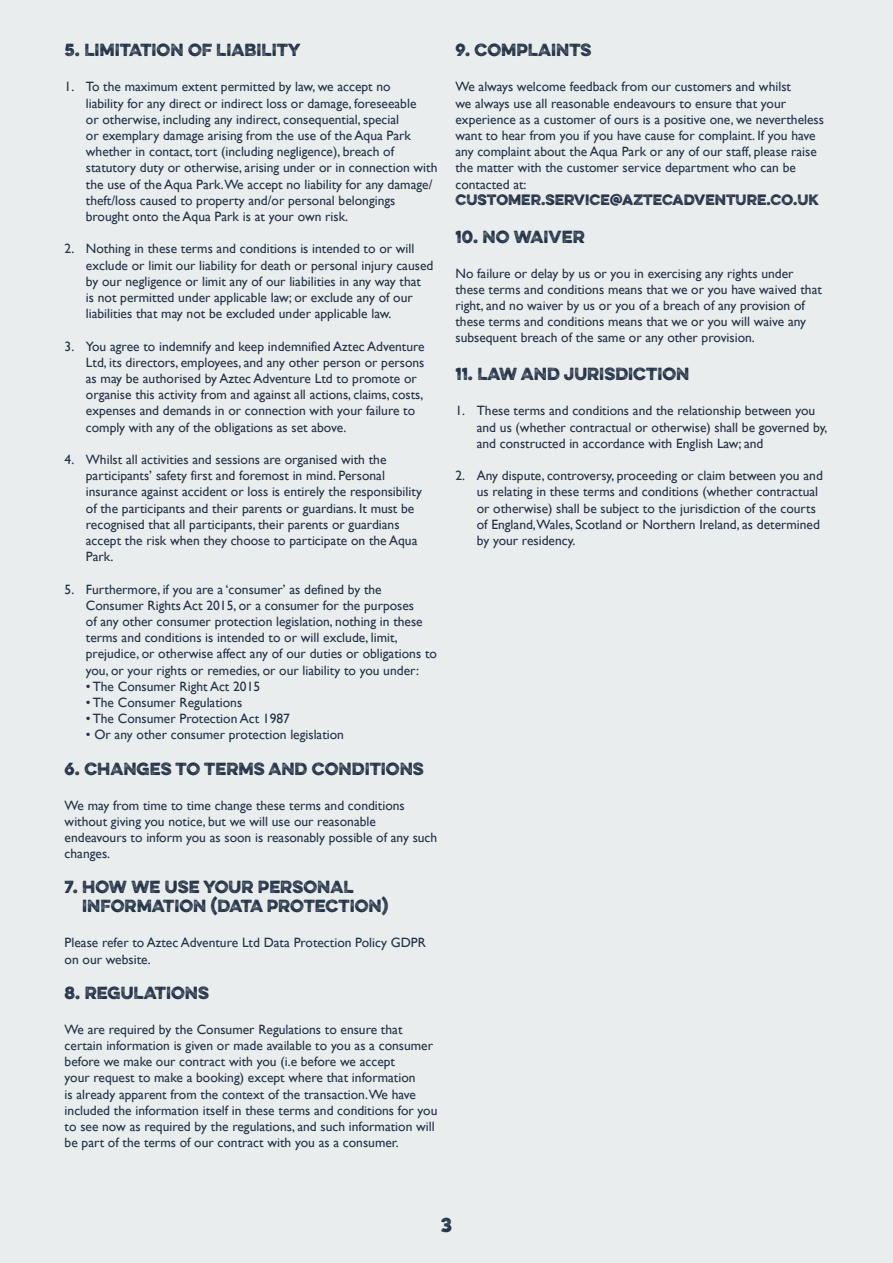
<style>
.page{position:relative;width:893px;height:1263px;background:#e9edee}
.page>*{position:absolute;margin:0;border:0;box-sizing:border-box;transform-origin:0 0}
.t1{font:18px "Eveleth";color:#243246}
.t2{font:15.75px/18.9px "Eveleth";color:#243246}
.t3{font:13.5px/16.2px "Gill Sans";color:#243246}
.t4{font:13.5px "Eveleth";color:#243246}
</style>
<div class="page">
<p class="t2" style="left:65px;top:40px;width:238px">5. LIMITATION OF LIABILITY</p>
<p class="t3" style="left:86px;top:79px;width:353px;text-indent:-21px">1. To the maximum extent permitted by law, we accept no<br>liability for any direct or indirect loss or damage, foreseeable<br>or otherwise, including any indirect, consequential, special<br>or exemplary damage arising from the use of the Aqua Park whether in contact, tort (including negligence), breach of statutory duty or otherwise, arising under or in connection with the use of the Aqua Park.We accept no liability for any damage/ theft/loss caused to property and/or personal belongings brought onto the Aqua Park is at your own risk.</p>
<p class="t3" style="left:86px;top:241px;width:349px;text-indent:-21px">2. Nothing in these terms and conditions is intended to or will exclude or limit our liability for death or personal injury caused by our negligence or limit any of our liabilities in any way that<br>is not permitted under applicable law; or exclude any of our liabilities that may not be excluded under applicable law.</p>
<p class="t3" style="left:86px;top:338px;width:340px;text-indent:-21px">3. You agree to indemnify and keep indemnified Aztec Adventure Ltd, its directors, employees, and any other person or persons as may be authorised by Aztec Adventure Ltd to promote or organise this activity from and against all actions, claims, costs, expenses and demands in or connection with your failure to comply with any of the obligations as set above.</p>
<p class="t3" style="left:86px;top:451px;width:338px;text-indent:-21px">4. Whilst all activities and sessions are organised with the participants’ safety first and foremost in mind. Personal insurance against accident or loss is entirely the responsibility of the participants and their parents or guardians. It must be recognised that all participants, their parents or guardians accept the risk when they choose to participate on the Aqua Park.</p>
<p class="t3" style="left:86px;top:581px;width:353px;text-indent:-21px">5. Furthermore, if you are a ‘consumer’ as defined by the Consumer Rights Act 2015, or a consumer for the purposes<br>of any other consumer protection legislation, nothing in these terms and conditions is intended to or will exclude, limit, prejudice, or otherwise affect any of our duties or obligations to you, or your rights or remedies, or our liability to you under:</p>
<p class="t3" style="left:86px;top:678px;width:176px">• The Consumer Right Act 2015</p>
<p class="t3" style="left:86px;top:694px;width:158px">• The Consumer Regulations</p>
<p class="t3" style="left:86px;top:710px;width:206px">• The Consumer Protection Act 1987</p>
<p class="t3" style="left:86px;top:727px;width:260px">• Or any other consumer protection legislation</p>
<p class="t2" style="left:65px;top:758px;width:361px">6. CHANGES TO TERMS AND CONDITIONS</p>
<p class="t3" style="left:65px;top:797px;width:374px">We may from time to time change these terms and conditions without giving you notice, but we will use our reasonable endeavours to inform you as soon is reasonably possible of any such changes.</p>
<p class="t2" style="left:82px;top:877px;width:308px;text-indent:-18px">7. HOW WE USE YOUR PERSONAL<br>INFORMATION (DATA PROTECTION)</p>
<p class="t3" style="left:65px;top:934px;width:363px">Please refer to Aztec Adventure Ltd Data Protection Policy GDPR on our website.</p>
<p class="t2" style="left:65px;top:982px;width:146px">8. REGULATIONS</p>
<p class="t3" style="left:65px;top:1021px;width:374px">We are required by the Consumer Regulations to ensure that certain information is given or made available to you as a consumer before we make our contract with you (i.e before we accept<br>your request to make a booking) except where that information<br>is already apparent from the context of the transaction.We have included the information itself in these terms and conditions for you to see now as required by the regulations, and such information will be part of the terms of our contract with you as a consumer.</p>
<p class="t2" style="left:455px;top:40px;width:138px">9. COMPLAINTS</p>
<p class="t3" style="left:455px;top:79px;width:370px">We always welcome feedback from our customers and whilst<br>we always use all reasonable endeavours to ensure that your experience as a customer of ours is a positive one, we nevertheless want to hear from you if you have cause for complaint. If you have any complaint about the Aqua Park or any of our staff, please raise the matter with the customer service department who can be contacted at:</p>
<p class="t4" style="left:455px;top:189px;width:365px">CUSTOMER.SERVICE@AZTECADVENTURE.CO.UK</p>
<p class="t2" style="left:455px;top:226px;width:131px">10. NO WAIVER</p>
<p class="t3" style="left:455px;top:265px;width:368px">No failure or delay by us or you in exercising any rights under these terms and conditions means that we or you have waived that right, and no waiver by us or you of a breach of any provision of these terms and conditions means that we or you will waive any subsequent breach of the same or any other provision.</p>
<p class="t2" style="left:455px;top:364px;width:235px">11. LAW AND JURISDICTION</p>
<p class="t3" style="left:477px;top:403px;width:352px;text-indent:-21px">1. These terms and conditions and the relationship between you and us (whether contractual or otherwise) shall be governed by, and constructed in accordance with English Law; and</p>
<p class="t3" style="left:477px;top:467px;width:348px;text-indent:-21px">2. Any dispute, controversy, proceeding or claim between you and us relating in these terms and conditions (whether contractual or otherwise) shall be subject to the jurisdiction of the courts of England,Wales, Scotland or Northern Ireland, as determined by your residency.</p>
<h1 class="t1" style="left:441px;top:1211px;width:13px">3</h1>
</div>
